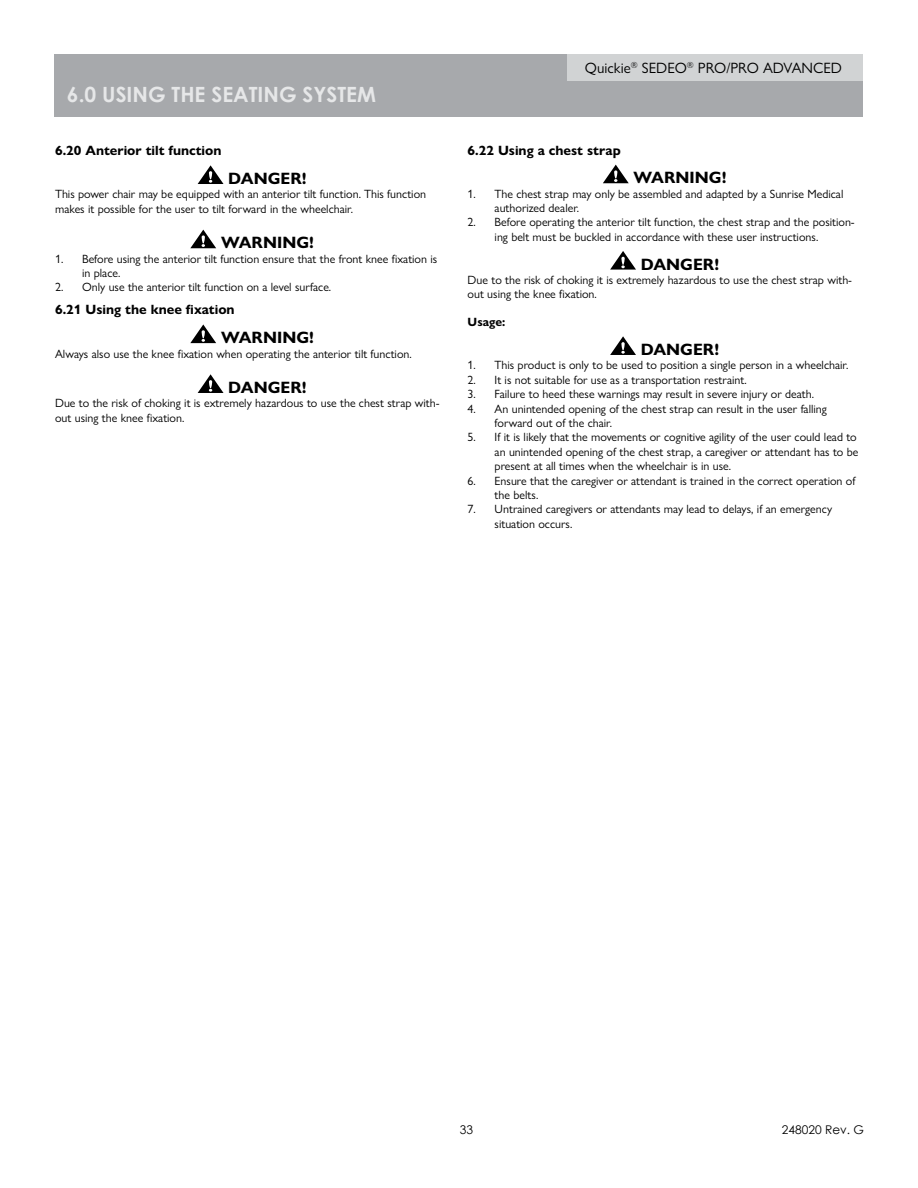
<style>
.page{position:relative;width:918px;height:1188px;background:#fff}
.page>*{position:absolute;margin:0;border:0;box-sizing:border-box;transform-origin:0 0}
.t1{font:700 21px "Century Gothic";color:#e6e7e8}
.t2{font:700 16.5px "Gill Sans Nova";color:#000}
.t3{font:15px "Gill Sans Nova";color:#000}
.t4{font:700 13.5px "Gill Sans Nova";color:#000}
.t5{font:12px/14.4px "Gill Sans Nova";color:#000}
.t6{font:12px "Century Gothic";color:#000}
.t7{font:700 12px "Gill Sans Nova";color:#000}
</style>
<div class="page">
<div style="left:54px;top:54px;width:809px;height:63px;background:#a7a9ac"></div>
<div style="left:567px;top:54px;width:296px;height:26px;background:#d1d3d4"></div>
<svg style="left:198px;top:165px;width:26px;height:19px"></svg>
<svg style="left:190px;top:230px;width:26px;height:18px"></svg>
<svg style="left:190px;top:324px;width:26px;height:19px"></svg>
<svg style="left:198px;top:374px;width:26px;height:19px"></svg>
<svg style="left:603px;top:165px;width:26px;height:18px"></svg>
<svg style="left:610px;top:251px;width:26px;height:19px"></svg>
<svg style="left:610px;top:336px;width:26px;height:19px"></svg>
<h1 class="t1" style="left:67px;top:86px;width:311px">6.0 USING THE SEATING SYSTEM</h1>
<p class="t4" style="left:55px;top:146px;width:168px">6.20 Anterior tilt function</p>
<h2 class="t2" style="left:228px;top:172px;width:80px">DANGER!</h2>
<p class="t5" style="left:55px;top:188px;width:373px">This power chair may be equipped with an anterior tilt function. This function makes it possible for the user to tilt forward in the wheelchair.</p>
<h2 class="t2" style="left:221px;top:237px;width:95px">WARNING!</h2>
<p class="t5" style="left:82px;top:253px;width:357px;text-indent:-27px">1. Before using the anterior tilt function ensure that the front knee fixation is in place.</p>
<p class="t5" style="left:55px;top:282px;width:278px">2. Only use the anterior tilt function on a level surface.</p>
<p class="t4" style="left:55px;top:305px;width:181px">6.21 Using the knee fixation</p>
<h2 class="t2" style="left:221px;top:332px;width:95px">WARNING!</h2>
<p class="t5" style="left:55px;top:348px;width:358px">Always also use the knee fixation when operating the anterior tilt function.</p>
<h2 class="t2" style="left:228px;top:382px;width:80px">DANGER!</h2>
<p class="t5" style="left:55px;top:397px;width:386px">Due to the risk of choking it is extremely hazardous to use the chest strap with&shy;out using the knee fixation.</p>
<p class="t3" style="left:585px;top:62px;width:259px">Quickie<sup>®</sup> SEDEO<sup>®</sup> PRO/PRO ADVANCED</p>
<p class="t4" style="left:468px;top:145px;width:155px">6.22 Using a chest strap</p>
<h2 class="t2" style="left:634px;top:172px;width:95px">WARNING!</h2>
<p class="t5" style="left:495px;top:188px;width:350px;text-indent:-27px">1. The chest strap may only be assembled and adapted by a Sunrise Medical authorized dealer.</p>
<p class="t5" style="left:495px;top:217px;width:362px;text-indent:-27px">2. Before operating the anterior tilt function, the chest strap and the position&shy;ing belt must be buckled in accordance with these user instructions.</p>
<h2 class="t2" style="left:641px;top:258px;width:80px">DANGER!</h2>
<p class="t5" style="left:468px;top:274px;width:386px">Due to the risk of choking it is extremely hazardous to use the chest strap with&shy;out using the knee fixation.</p>
<p class="t7" style="left:468px;top:318px;width:39px">Usage:</p>
<h2 class="t2" style="left:641px;top:344px;width:80px">DANGER!</h2>
<p class="t5" style="left:468px;top:359px;width:382px">1. This product is only to be used to position a single person in a wheelchair.</p>
<p class="t5" style="left:468px;top:374px;width:281px">2. It is not suitable for use as a transportation restraint.</p>
<p class="t5" style="left:468px;top:388px;width:348px">3. Failure to heed these warnings may result in severe injury or death.</p>
<p class="t5" style="left:495px;top:403px;width:334px;text-indent:-27px">4. An unintended opening of the chest strap can result in the user falling forward out of the chair.</p>
<p class="t5" style="left:495px;top:431px;width:365px;text-indent:-27px">5. If it is likely that the movements or cognitive agility of the user could lead to an unintended opening of the chest strap, a caregiver or attendant has to be present at all times when the wheelchair is in use.</p>
<p class="t5" style="left:495px;top:475px;width:362px;text-indent:-27px">6. Ensure that the caregiver or attendant is trained in the correct operation of the belts.</p>
<p class="t5" style="left:495px;top:503px;width:339px;text-indent:-27px">7. Untrained caregivers or attendants may lead to delays, if an emergency situation occurs.</p>
<p class="t6" style="left:460px;top:1124px;width:15px">33</p>
<p class="t6" style="left:782px;top:1124px;width:84px">248020 Rev. G</p>
</div>
